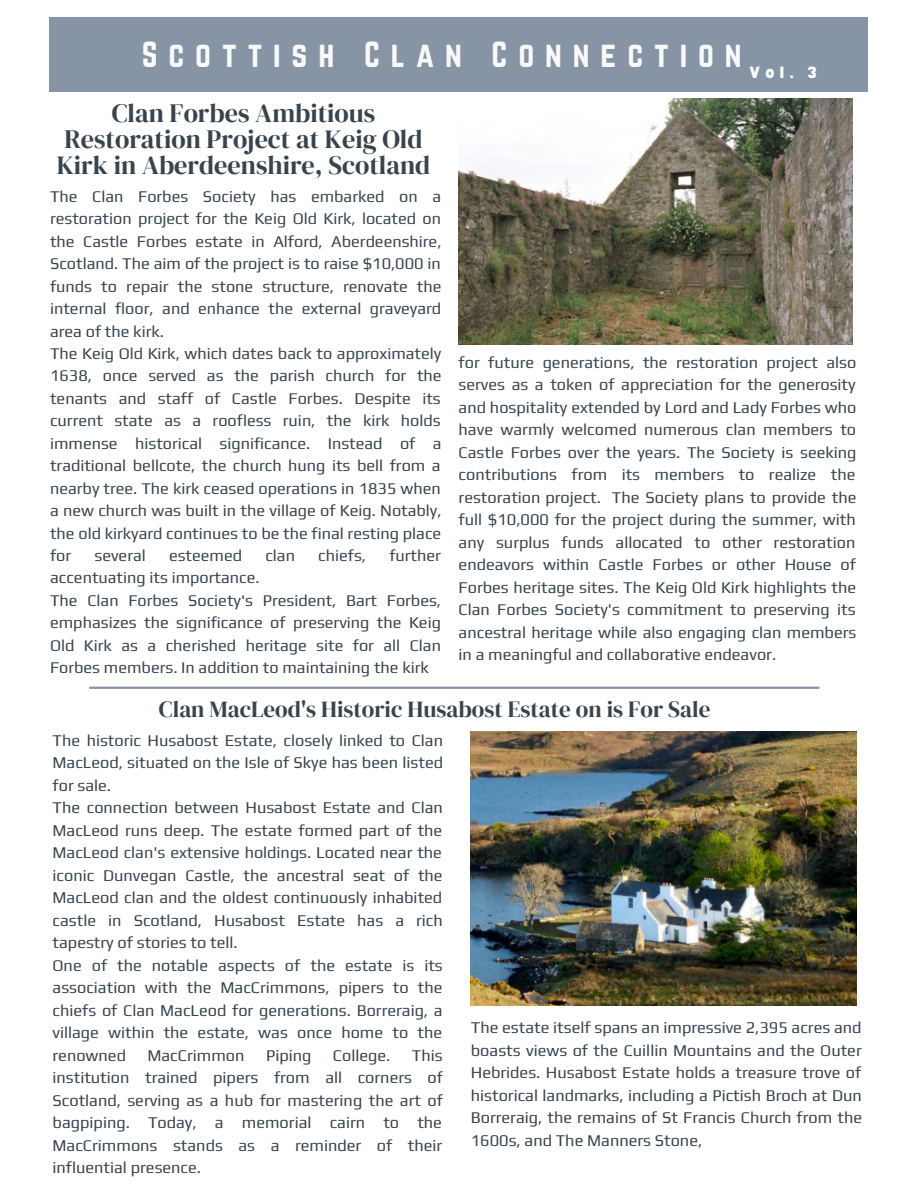
<style>
.page{position:relative;width:918px;height:1188px;background:#fff}
.page>*{position:absolute;margin:0;border:0;box-sizing:border-box;transform-origin:0 0}
.t1{font:31.8px "Norwester";letter-spacing:.34em;color:#f9f9f9}
.t2{font:26.25px/25.8px "DM Serif Display";color:#39434c;text-align:center}
.t3{font:23.1px "DM Serif Display";color:#39434c}
.t4{font:16.35px/22.5px "Play";color:#39434c;text-align:justify}
.t5{font:900 semi-condensed 15.9px "Bernoru";color:#fff}
</style>
<div class="page">
<hr style="left:89px;top:687px;width:730px;height:2px;background:#8694a5">
<div style="left:49px;top:17px;width:819px;height:75px;background:#8694a5"></div>
<img style="left:459px;top:99px;width:393px;height:246px">
<img style="left:471px;top:732px;width:386px;height:273px">
<p class="t1" style="left:142px;top:35px;width:602px">SCOTTISH CLAN CONNECTION</p>
<p class="t5" style="left:750px;top:63px;width:69px">Vol. 3</p>
<p class="t2" style="left:57px;top:100px;width:375px">Clan Forbes Ambitious<br>Restoration Project at Keig Old<br>Kirk in Aberdeenshire, Scotland</p>
<p class="t4" style="left:50px;top:185px;width:393px">The Clan Forbes Society has embarked on a restoration project for the Keig Old Kirk, located on the Castle Forbes estate in Alford, Aberdeenshire, Scotland. The aim of the project is to raise $10,000 in funds to repair the stone structure, renovate the internal floor, and enhance the external graveyard area of the kirk.</p>
<p class="t4" style="left:50px;top:342px;width:393px">The Keig Old Kirk, which dates back to approximately 1638, once served as the parish church for the tenants and staff of Castle Forbes. Despite its current state as a roofless ruin, the kirk holds immense historical significance. Instead of a traditional bellcote, the church hung its bell from a nearby tree. The kirk ceased operations in 1835 when a new church was built in the village of Keig. Notably, the old kirkyard continues to be the final resting place for</p>
<p class="t4" style="left:95px;top:544px;width:53px">several</p>
<p class="t4" style="left:169px;top:544px;width:75px">esteemed</p>
<p class="t4" style="left:265px;top:544px;width:31px">clan</p>
<p class="t4" style="left:318px;top:544px;width:49px">chiefs,</p>
<p class="t4" style="left:389px;top:544px;width:53px">further</p>
<p class="t4" style="left:50px;top:566px;width:211px">accentuating its importance.</p>
<p class="t4" style="left:50px;top:589px;width:393px">The Clan Forbes Society's President, Bart Forbes, emphasizes the significance of preserving the Keig Old Kirk as a cherished heritage site for all Clan Forbes members. In addition to maintaining the kirk</p>
<p class="t4" style="left:459px;top:351px;width:399px">for future generations, the restoration project also serves as a token of appreciation for the generosity and hospitality extended by Lord and Lady Forbes who have warmly welcomed numerous clan members to Castle Forbes over the years. The Society is seeking contributions from its members to realize the restoration project. The Society plans to provide the full $10,000 for the project during the summer, with any surplus funds allocated to other restoration endeavors within Castle Forbes or other House of Forbes heritage sites. The Keig Old Kirk highlights the Clan Forbes Society's commitment to preserving its ancestral heritage while also engaging clan members in a meaningful and collaborative endeavor.</p>
<p class="t3" style="left:159px;top:693px;width:553px">Clan MacLeod's Historic Husabost Estate on is For Sale</p>
<p class="t4" style="left:53px;top:729px;width:392px">The historic Husabost Estate, closely linked to Clan MacLeod, situated on the Isle of Skye has been listed for sale.</p>
<p class="t4" style="left:53px;top:796px;width:392px">The connection between Husabost Estate and Clan MacLeod runs deep. The estate formed part of the MacLeod clan's extensive holdings. Located near the iconic Dunvegan Castle, the ancestral seat of the MacLeod clan and the oldest continuously inhabited castle in Scotland, Husabost Estate has a rich tapestry of stories to tell.</p>
<p class="t4" style="left:53px;top:954px;width:392px">One of the notable aspects of the estate is its association with the MacCrimmons, pipers to the chiefs of Clan MacLeod for generations. Borreraig, a village within the estate, was once home to the renowned</p>
<p class="t4" style="left:53px;top:1044px;width:392px;text-indent:359px">This institution trained pipers from all corners of Scotland, serving as a hub for mastering the art of bagpiping. Today, a memorial cairn to the MacCrimmons stands as a reminder of their influential presence.</p>
<p class="t4" style="left:147px;top:1044px;width:99px">MacCrimmon</p>
<p class="t4" style="left:266px;top:1044px;width:47px">Piping</p>
<p class="t4" style="left:333px;top:1044px;width:59px">College.</p>
<p class="t4" style="left:471px;top:1016px;width:393px">The estate itself spans an impressive 2,395 acres and boasts views of the Cuillin Mountains and the Outer Hebrides. Husabost Estate holds a treasure trove of historical landmarks, including a Pictish Broch at Dun Borreraig, the remains of St Francis Church from the 1600s, and The Manners Stone,</p>
</div>
